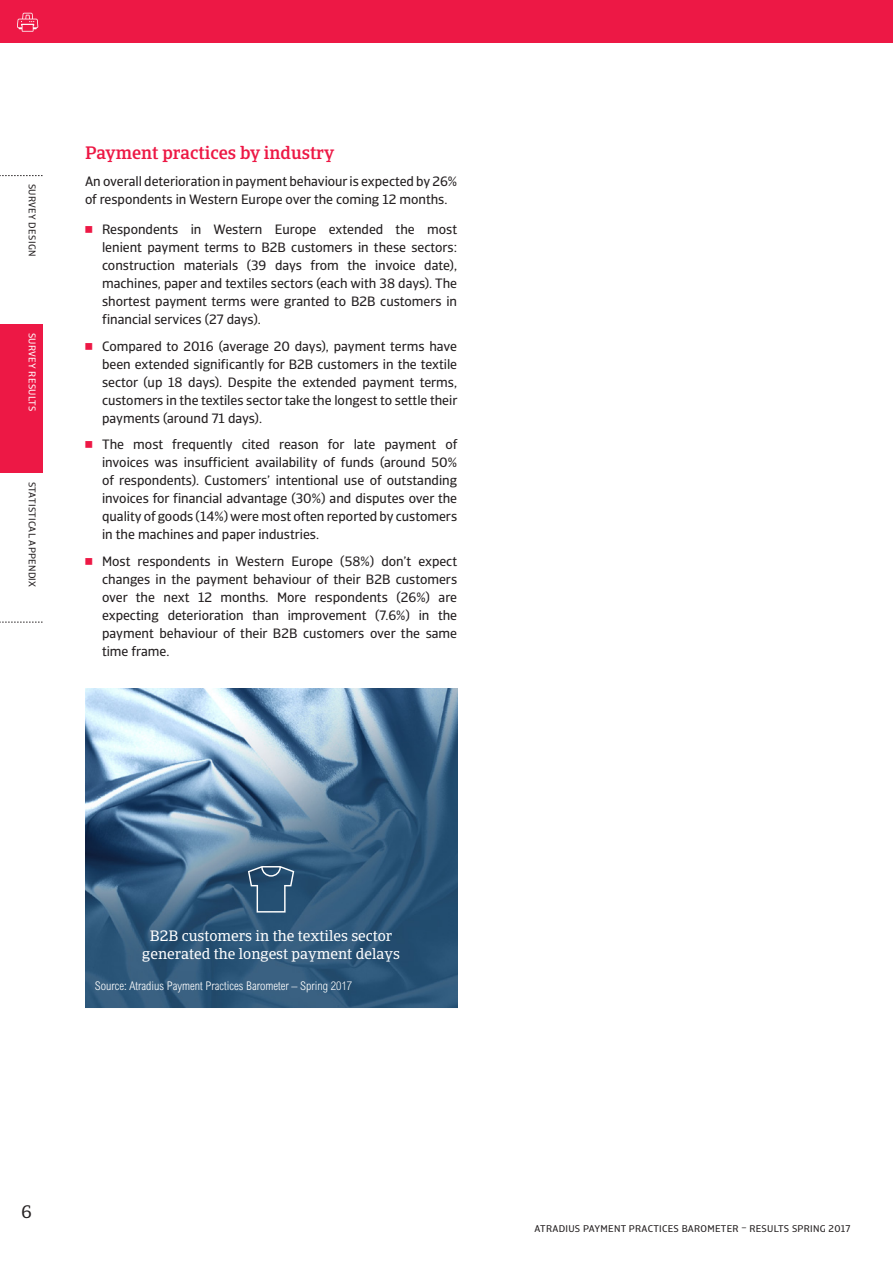
<style>
.page{position:relative;width:893px;height:1263px;background:#fff}
.page>*{position:absolute;margin:0;border:0;box-sizing:border-box;transform-origin:0 0}
.t1{font:500 18px "Catalana";color:#ed1845}
.t2{font:18px "Catalana";color:#231f20}
.t3{font:15px/18px "Catalana";color:#fff;text-align:center}
.t4{font:13.5px/18px "Catalana Sans";color:#231f20;text-align:justify}
.t5{font:300 condensed 12px "Arial MT Std";color:#fff}
.t6{font:9.75px "Catalana Sans";letter-spacing:.03em;color:#231f20}
.t7{font:9.75px "Catalana Sans";letter-spacing:.03em;color:#fff}
.s1{font-family:"Universal Newswith Comm Pi";color:#ed1845}
</style>
<div class="page">
<div style="left:0;top:0;width:893px;height:43px;background:#ed1845"></div>
<svg style="left:17px;top:13px;width:21px;height:19px"></svg>
<div style="left:0;top:324px;width:43px;height:149px;background:#ed1845"></div>
<svg style="left:0;top:175px;width:43px;height:1px"></svg>
<svg style="left:0;top:622px;width:43px;height:1px"></svg>
<img style="left:85px;top:688px;width:372px;height:319px">
<svg style="left:248px;top:866px;width:46px;height:46px;background:#3e6280"></svg>
<p class="t6" style="left:38px;top:184px;width:74px;rotate:90deg">SURVEY DESIGN</p>
<p class="t7" style="left:38px;top:333px;width:80px;rotate:90deg">SURVEY RESULTS</p>
<p class="t6" style="left:38px;top:482px;width:107px;rotate:90deg">STATISTICAL APPENDIX</p>
<h1 class="t1" style="left:85px;top:142px;width:251px">Payment practices by industry</h1>
<p class="t4" style="left:85px;top:172px;width:374px">An overall deterioration in payment behaviour is expected by 26% of respondents in Western Europe over the coming 12 months.</p>
<p class="t4" style="left:102px;top:221px;width:357px;text-indent:-17px"><span class="s1">7</span> Respondents in Western Europe extended the most lenient payment terms to B2B customers in these sectors: construction materials (39 days from the invoice date), machines, paper and textiles sectors (each with 38 days). The shortest payment terms were granted to B2B customers in financial services (27 days).</p>
<p class="t4" style="left:102px;top:337px;width:357px;text-indent:-17px"><span class="s1">7</span> Compared to 2016 (average 20 days), payment terms have been extended significantly for B2B customers in the textile sector (up 18 days). Despite the extended payment terms, customers in the textiles sector take the longest to settle their payments (around 71 days).</p>
<p class="t4" style="left:102px;top:436px;width:357px;text-indent:-17px"><span class="s1">7</span> The most frequently cited reason for late payment of invoices was insufficient availability of funds (around 50% of respondents). Customers’ intentional use of outstanding invoices for financial advantage (30%) and disputes over the quality of goods (14%) were most often reported by customers in the machines and paper industries.</p>
<p class="t4" style="left:102px;top:552px;width:357px;text-indent:-17px"><span class="s1">7</span> Most respondents in Western Europe (58%) don’t expect changes in the payment behaviour of their B2B customers over the next 12 months. More respondents (26%) are expecting deterioration than improvement (7.6%) in the payment behaviour of their B2B customers over the same time frame.</p>
<p class="t3" style="left:142px;top:927px;width:259px">B2B customers in the textiles sector generated the longest payment delays</p>
<p class="t5" style="left:95px;top:979px;width:259px">Source: Atradius Payment Practices Barometer – Spring 2017</p>
<h1 class="t2" style="left:21px;top:1201px;width:12px">6</h1>
<p class="t6" style="left:535px;top:1223px;width:317px">ATRADIUS PAYMENT PRACTICES BAROMETER – RESULTS SPRING 2017</p>
</div>
